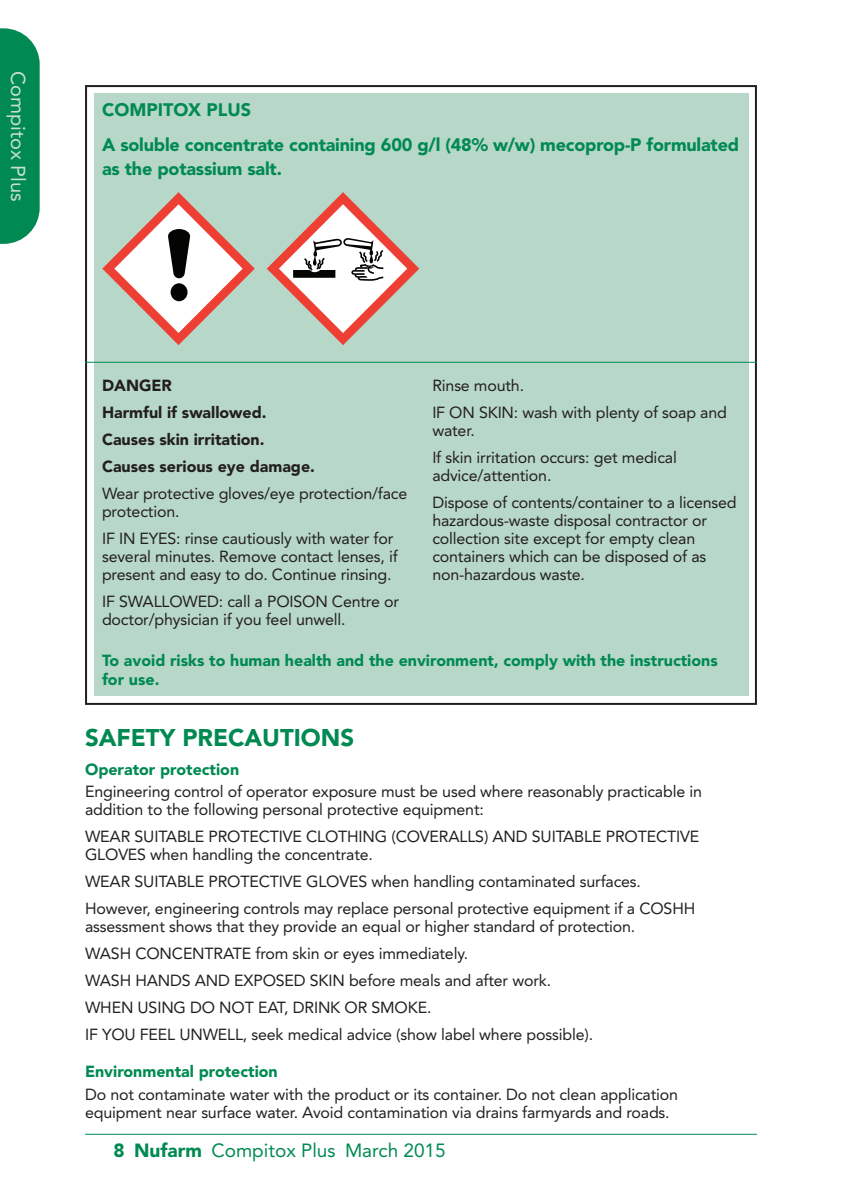
<style>
.page{position:relative;width:842px;height:1191px;background:#fff}
.page>*{position:absolute;margin:0;border:0;box-sizing:border-box;transform-origin:0 0}
.t1{font:900 24px "Avenir";color:#008a52}
.t2{font:20px "Avenir";color:#c5dfd1}
.t3{font:19px "Avenir";color:#008a52}
.t4{font:900 18px/35.4px "Avenir";letter-spacing:-.01em;color:#008a52}
.t5{font:16px/18px "Avenir";letter-spacing:-.01em;color:#231f20}
.t6{font:900 16px/19px "Avenir";color:#008a52}
.t7{font:900 16px/27px "Avenir";color:#231f20}
.s1{font-weight:900}
</style>
<div class="page">
<svg style="left:0;top:28px;width:40px;height:216px;background:#10915d"></svg>
<hr style="left:85px;top:1133px;width:672px;height:1px;background:#008a52">
<div style="left:94px;top:94px;width:654px;height:602px;background:#b7d7c8"></div>
<hr style="left:85px;top:362px;width:672px;height:1px;background:#008a52">
<svg style="left:102px;top:192px;width:153px;height:153px"></svg>
<svg style="left:267px;top:192px;width:152px;height:153px"></svg>
<p class="t2" style="left:26px;top:71px;width:132px;rotate:90deg">Compitox Plus</p>
<p class="t4" style="left:102px;top:93px;width:639px">COMPITOX PLUS<br>A soluble concentrate containing 600 g/l (48% w/w) mecoprop-P formulated</p>
<p class="t4" style="left:102px;top:153px;width:182px">as the potassium salt.</p>
<p class="t7" style="left:102px;top:373px;width:214px">DANGER<br>Harmful if swallowed.<br>Causes skin irritation.<br>Causes serious eye damage.</p>
<p class="t5" style="left:102px;top:486px;width:307px">Wear protective gloves/eye protection/face protection.</p>
<p class="t5" style="left:102px;top:531px;width:297px">IF IN EYES: rinse cautiously with water for several minutes. Remove contact lenses, if present and easy to do. Continue rinsing.</p>
<p class="t5" style="left:102px;top:594px;width:299px">IF SWALLOWED: call a POISON Centre or doctor/physician if you feel unwell.</p>
<p class="t5" style="left:432px;top:373px;width:296px;line-height:27px">Rinse mouth.<br>IF ON SKIN: wash with plenty of soap and</p>
<p class="t5" style="left:432px;top:418px;width:246px;line-height:27px">water.<br>If skin irritation occurs: get medical</p>
<p class="t5" style="left:432px;top:463px;width:306px;line-height:27px">advice/attention.<br>Dispose of contents/container to a licensed</p>
<p class="t5" style="left:432px;top:513px;width:276px">hazardous-waste disposal contractor or collection site except for empty clean containers which can be disposed of as non-hazardous waste.</p>
<p class="t6" style="left:102px;top:652px;width:617px">To avoid risks to human health and the environment, comply with the instructions for use.</p>
<h1 class="t1" style="left:85px;top:727px;width:271px">SAFETY PRECAUTIONS</h1>
<p class="t6" style="left:85px;top:761px;width:156px">Operator protection</p>
<p class="t5" style="left:85px;top:784px;width:618px">Engineering control of operator exposure must be used where reasonably practicable in addition to the following personal protective equipment:</p>
<p class="t5" style="left:85px;top:829px;width:616px">WEAR SUITABLE PROTECTIVE CLOTHING (COVERALLS) AND SUITABLE PROTECTIVE<br>GLOVES when handling the concentrate.</p>
<p class="t5" style="left:85px;top:869px;width:612px;line-height:27px">WEAR SUITABLE PROTECTIVE GLOVES when handling contaminated surfaces.<br>However, engineering controls may replace personal protective equipment if a COSHH</p>
<p class="t5" style="left:85px;top:914px;width:552px;line-height:27px">assessment shows that they provide an equal or higher standard of protection.<br>WASH CONCENTRATE from skin or eyes immediately.<br>WASH HANDS AND EXPOSED SKIN before meals and after work.<br>WHEN USING DO NOT EAT, DRINK OR SMOKE.<br>IF YOU FEEL UNWELL, seek medical advice (show label where possible).</p>
<p class="t6" style="left:85px;top:1063px;width:194px">Environmental protection</p>
<p class="t5" style="left:85px;top:1086px;width:595px">Do not contaminate water with the product or its container. Do not clean application equipment near surface water. Avoid contamination via drains farmyards and roads.</p>
<p class="t3" style="left:113px;top:1142px;width:334px"><span class="s1">8 Nufarm</span> Compitox Plus March 2015</p>
</div>
